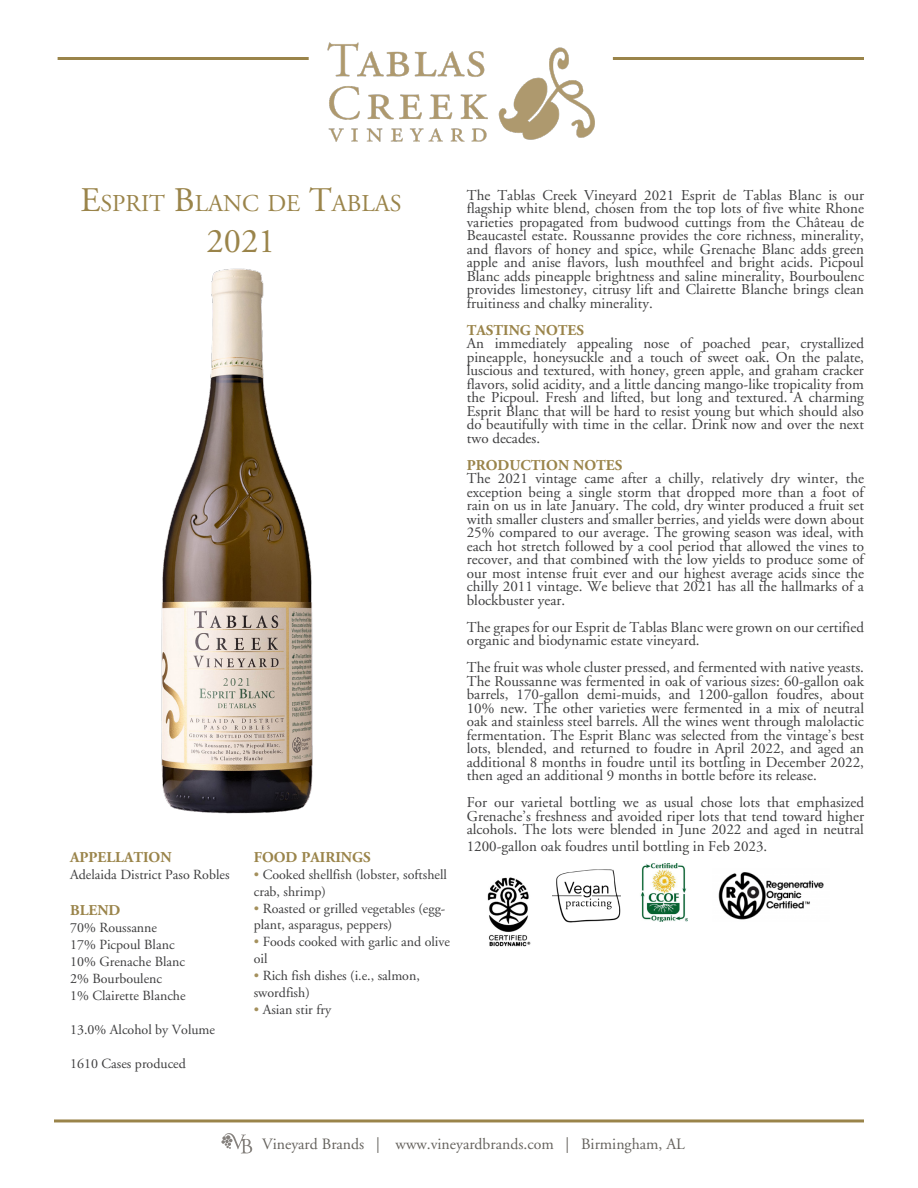
<style>
.page{position:relative;width:918px;height:1188px;background:#fff}
.page>*{position:absolute;margin:0;border:0;box-sizing:border-box;transform-origin:0 0}
.t1{font:34.5px "Adobe Garamond";color:#9a844a}
.t2{font:24.15px "Adobe Garamond";color:#9a844a}
.t3{font:15.75px "Adobe Garamond";color:#65625d}
.t4{font:15px/13.5px "Adobe Garamond";color:#3e3e3f;text-align:justify}
.t5{font:700 15px "Adobe Garamond";color:#9a844a}
.t6{font:13.95px/17px "Adobe Garamond";color:#3e3e3f}
.s1{font-size:34.5px}
.s2{color:#a4905c}
</style>
<div class="page">
<img style="left:161px;top:268px;width:152px;height:546px">
<img style="left:327px;top:42px;width:268px;height:100px">
<hr style="left:58px;top:57px;width:251px;height:3px;background:#9a844a">
<hr style="left:613px;top:57px;width:251px;height:3px;background:#9a844a">
<hr style="left:54px;top:1119px;width:810px;height:3px;background:#9a844a">
<svg style="left:221px;top:1133px;width:31px;height:21px"></svg>
<img style="left:553px;top:869px;width:68px;height:54px">
<img style="left:640px;top:864px;width:48px;height:58px">
<img style="left:718px;top:872px;width:106px;height:48px">
<img style="left:487px;top:877px;width:44px;height:70px">
<p class="t2" style="left:80px;top:190px;width:323px"><span class="s1">E</span>SPRIT <span class="s1">B</span>LANC DE <span class="s1">T</span>ABLAS</p>
<p class="t1" style="left:207px;top:223px;width:70px">2021</p>
<p class="t5" style="left:70px;top:849px;width:103px">APPELLATION</p>
<p class="t6" style="left:70px;top:866px;width:161px">Adelaida District Paso Robles</p>
<p class="t5" style="left:70px;top:902px;width:52px">BLEND</p>
<p class="t6" style="left:70px;top:919px;width:88px">70% Roussanne</p>
<p class="t6" style="left:70px;top:936px;width:106px">17% Picpoul Blanc</p>
<p class="t6" style="left:70px;top:953px;width:116px">10% Grenache Blanc</p>
<p class="t6" style="left:70px;top:970px;width:94px">2% Bourboulenc</p>
<p class="t6" style="left:70px;top:987px;width:117px">1% Clairette Blanche</p>
<p class="t6" style="left:70px;top:1021px;width:146px">13.0% Alcohol by Volume</p>
<p class="t6" style="left:70px;top:1055px;width:117px">1610 Cases produced</p>
<p class="t5" style="left:254px;top:849px;width:118px">FOOD PAIRINGS</p>
<p class="t6" style="left:254px;top:866px;width:195px"><span class="s2">•</span> Cooked shellfish (lobster, softshell crab, shrimp)</p>
<p class="t6" style="left:254px;top:900px;width:193px"><span class="s2">•</span> Roasted or grilled vegetables (egg&shy;plant, asparagus, peppers)</p>
<p class="t6" style="left:254px;top:934px;width:198px"><span class="s2">•</span> Foods cooked with garlic and olive oil</p>
<p class="t6" style="left:254px;top:968px;width:168px"><span class="s2">•</span> Rich fish dishes (i.e., salmon, swordfish)</p>
<p class="t6" style="left:254px;top:1002px;width:79px"><span class="s2">•</span> Asian stir fry</p>
<p class="t4" style="left:467px;top:189px;width:399px">The Tablas Creek Vineyard 2021 Esprit de Tablas Blanc is our flagship white blend, chosen from the top lots of five white Rhone varieties propagated from budwood cuttings from the Château de Beaucastel estate. Roussanne provides the core richness, minerality, and flavors of honey and spice, while Grenache Blanc adds green apple and anise flavors, lush mouthfeel and bright acids. Picpoul Blanc adds pineapple brightness and saline minerality, Bourboulenc provides limestoney, citrusy lift and Clairette Blanche brings clean fruitiness and chalky minerality.</p>
<p class="t5" style="left:467px;top:322px;width:119px">TASTING NOTES</p>
<p class="t4" style="left:467px;top:337px;width:399px">An immediately appealing nose of poached pear, crystallized pineapple, honeysuckle and a touch of sweet oak. On the palate, luscious and textured, with honey, green apple, and graham cracker flavors, solid acidity, and a little dancing mango-like tropicality from the Picpoul. Fresh and lifted, but long and textured. A charming Esprit Blanc that will be hard to resist young but which should also do beautifully with time in the cellar. Drink now and over the next two decades.</p>
<p class="t5" style="left:467px;top:457px;width:157px">PRODUCTION NOTES</p>
<p class="t4" style="left:467px;top:472px;width:399px">The 2021 vintage came after a chilly, relatively dry winter, the exception being a single storm that dropped more than a foot of rain on us in late January. The cold, dry winter produced a fruit set with smaller clusters and smaller berries, and yields were down about 25% compared to our average. The growing season was ideal, with each hot stretch followed by a cool period that allowed the vines to recover, and that combined with the low yields to produce some of our most intense fruit ever and our highest average acids since the chilly 2011 vintage. We believe that 2021 has all the hallmarks of a blockbuster year.</p>
<p class="t4" style="left:467px;top:621px;width:399px">The grapes for our Esprit de Tablas Blanc were grown on our certified organic and biodynamic estate vineyard.</p>
<p class="t4" style="left:467px;top:661px;width:399px">The fruit was whole cluster pressed, and fermented with native yeasts.<br>The Roussanne was fermented in oak of various sizes: 60-gallon oak barrels, 170-gallon demi-muids, and 1200-gallon foudres, about 10% new. The other varieties were fermented in a mix of neutral oak and stainless steel barrels. All the wines went through malolactic fermentation. The Esprit Blanc was selected from the vintage’s best lots, blended, and returned to foudre in April 2022, and aged an additional 8 months in foudre until its bottling in December 2022, then aged an additional 9 months in bottle before its release.</p>
<p class="t4" style="left:467px;top:796px;width:399px">For our varietal bottling we as usual chose lots that emphasized Grenache’s freshness and avoided riper lots that tend toward higher alcohols. The lots were blended in June 2022 and aged in neutral</p>
<p class="t4" style="left:467px;top:840px;width:302px">1200-gallon oak foudres until bottling in Feb 2023.</p>
<p class="t3" style="left:262px;top:1136px;width:424px">Vineyard Brands | www.vineyardbrands.com | Birmingham, AL</p>
</div>
